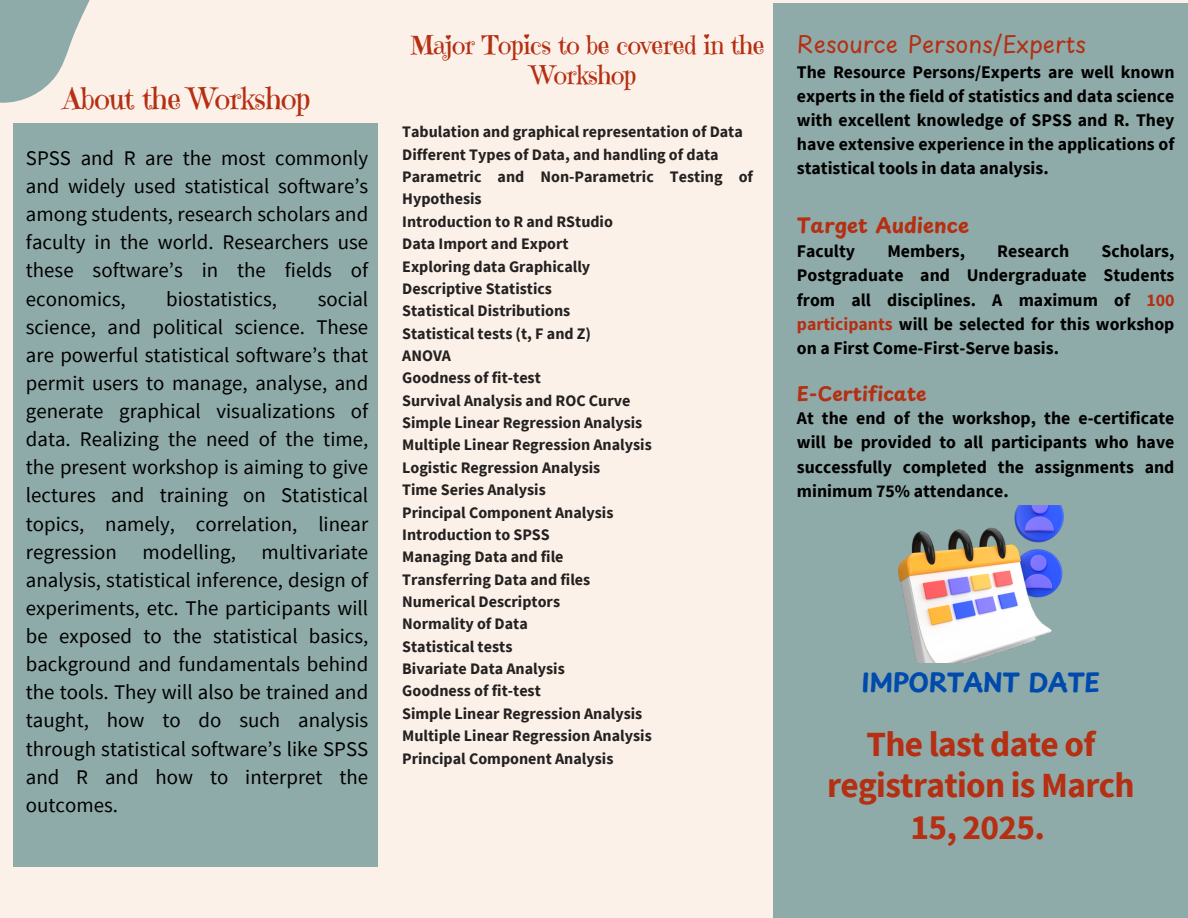
<style>
.page{position:relative;width:1188px;height:918px;background:#fcf1e9}
.page>*{position:absolute;margin:0;border:0;box-sizing:border-box;transform-origin:0 0}
.t1{font:700 35.25px/41.7px "Source Sans Pro";letter-spacing:-.02em;color:#b52f12;text-align:center}
.t2{font:30px "Emilys Candy";letter-spacing:-.02em;color:#b52f12}
.t3{font:25.8px/30.3px "Emilys Candy";letter-spacing:-.02em;color:#b52f12;text-align:center}
.t4{font:700 25.35px "Playpen Sans";letter-spacing:-.02em;color:#004aad}
.t5{font:23.1px "Playpen Sans";color:#b52f12}
.t6{font:20.85px/28.2px "Source Sans Pro";color:#000;text-align:justify}
.t7{font:700 20.4px "Playpen Sans";color:#b52f12}
.t8{font:700 19.35px "Playpen Sans";color:#b52f12}
.t9{font:700 17.85px/24.2px "Source Sans Pro";color:#000;text-align:justify}
.t10{font:700 16.05px/22.4px "Source Sans Pro";color:#242121}
.s1{color:#b52f12}
</style>
<div class="page">
<div style="left:773px;top:4px;width:415px;height:914px;background:#8eaba9"></div>
<svg style="left:0;top:0;width:90px;height:103px"></svg>
<img style="left:898px;top:506px;width:166px;height:156px">
<div style="left:14px;top:123px;width:364px;height:744px;background:#8eaba9"></div>
<h4 class="t2" style="left:63px;top:80px;width:250px">About the Workshop</h4>
<h6 class="t6" style="left:26px;top:143px;width:344px">SPSS and R are the most commonly and widely used statistical software’s among students, research scholars and faculty in the world. Researchers use these software’s in the fields of economics,</h6>
<h6 class="t6" style="left:26px;top:284px;width:344px;text-indent:292px">social science, and political science. These are powerful statistical software’s that permit users to manage, analyse, and generate graphical visualizations of data. Realizing the need of the time, the present workshop is aiming to give lectures and training on Statistical topics, namely, correlation, linear regression modelling, multivariate analysis, statistical inference, design of experiments, etc. The participants will be exposed to the statistical basics, background and fundamentals behind the tools. They will also be trained and taught, how to do such analysis through statistical software’s like SPSS and R and how to interpret the outcomes.</h6>
<h6 class="t6" style="left:166px;top:284px;width:112px">biostatistics,</h6>
<h6 class="t3" style="left:411px;top:29px;width:355px">Major Topics to be covered in the<br>Workshop</h6>
<p class="t10" style="left:402px;top:120px;width:352px">Tabulation and graphical representation of Data<br>Different Types of Data, and handling of data<br>Parametric and Non-Parametric Testing of<br>Hypothesis<br>Introduction to R and RStudio<br>Data Import and Export<br>Exploring data Graphically<br>Descriptive Statistics<br>Statistical Distributions<br>Statistical tests (t, F and Z)<br>ANOVA<br>Goodness of fit-test<br>Survival Analysis and ROC Curve<br>Simple Linear Regression Analysis<br>Multiple Linear Regression Analysis<br>Logistic Regression Analysis<br>Time Series Analysis<br>Principal Component Analysis<br>Introduction to SPSS<br>Managing Data and file<br>Transferring Data and files<br>Numerical Descriptors<br>Normality of Data<br>Statistical tests<br>Bivariate Data Analysis<br>Goodness of fit-test</p>
<h2 class="t10" style="left:402px;top:702px;width:251px">Simple Linear Regression Analysis<br>Multiple Linear Regression Analysis<br>Principal Component Analysis</h2>
<h6 class="t5" style="left:797px;top:26px;width:291px">Resource Persons/Experts</h6>
<p class="t9" style="left:797px;top:60px;width:379px">The Resource Persons/Experts are well known experts in the field of statistics and data science with excellent knowledge of SPSS and R. They have extensive experience in the applications of statistical tools in data analysis.</p>
<p class="t7" style="left:797px;top:209px;width:174px">Target Audience</p>
<p class="t9" style="left:797px;top:239px;width:60px">Faculty</p>
<p class="t9" style="left:887px;top:239px;width:79px">Members,</p>
<p class="t9" style="left:997px;top:239px;width:74px">Research</p>
<p class="t9" style="left:797px;top:239px;width:379px;text-indent:305px">Scholars, Postgraduate and Undergraduate Students from all disciplines. A maximum of <span class="s1">100 participants</span> will be selected for this workshop on a First Come-First-Serve basis.</p>
<p class="t8" style="left:797px;top:378px;width:131px">E-Certificate</p>
<p class="t9" style="left:797px;top:406px;width:379px">At the end of the workshop, the e-certificate will be provided to all participants who have successfully completed the assignments and minimum 75% attendance.</p>
<p class="t4" style="left:862px;top:662px;width:240px">IMPORTANT DATE</p>
<h5 class="t1" style="left:827px;top:722px;width:309px">The last date of registration is March<br>15, 2025.</h5>
</div>
